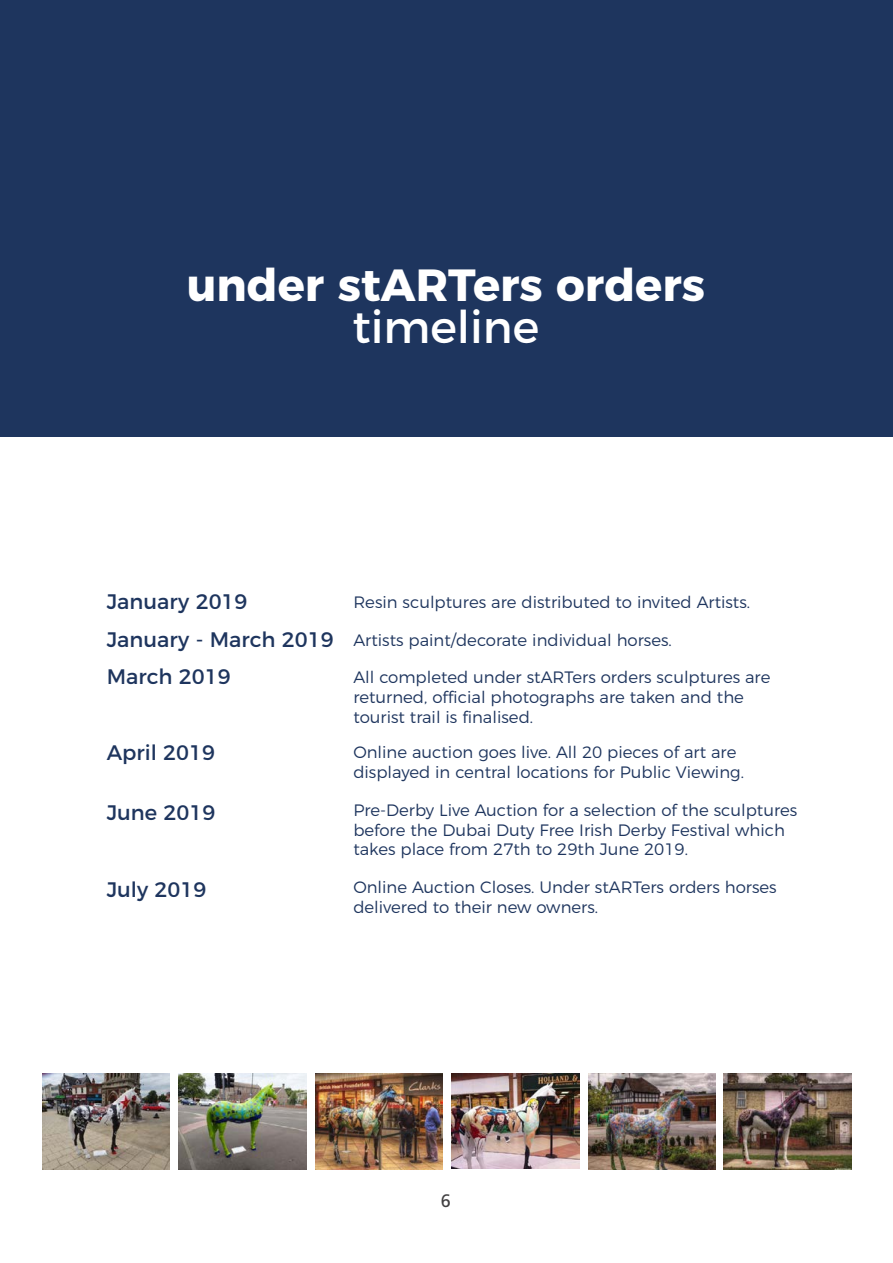
<style>
.page{position:relative;width:893px;height:1263px;background:#fff}
.page>*{position:absolute;margin:0;border:0;box-sizing:border-box;transform-origin:0 0}
.t1{font:700 45px "Montserrat";color:#fff}
.t2{font:45px "Montserrat";color:#fff}
.t3{font:21px/37.5px "Montserrat";color:#1e355e}
.t4{font:18px "Frutiger";color:#424042}
.t5{font:300 16.5px/19.8px "Montserrat";color:#1e355e}
</style>
<div class="page">
<div style="left:0;top:0;width:893px;height:437px;background:#1e355e"></div>
<img style="left:42px;top:1074px;width:128px;height:95px">
<img style="left:179px;top:1074px;width:127px;height:95px">
<img style="left:315px;top:1074px;width:128px;height:95px">
<img style="left:588px;top:1074px;width:128px;height:95px">
<img style="left:724px;top:1074px;width:127px;height:95px">
<img style="left:452px;top:1074px;width:127px;height:95px">
<h1 class="t1" style="left:187px;top:248px;width:520px">under stARTers orders</h1>
<h1 class="t2" style="left:352px;top:291px;width:188px">timeline</h1>
<p class="t3" style="left:107px;top:581px;width:229px">January 2019<br>January - March 2019<br>March 2019</p>
<p class="t3" style="left:107px;top:732px;width:110px">April 2019</p>
<p class="t5" style="left:353px;top:591px;width:398px">Resin sculptures are distributed to invited Artists.</p>
<p class="t5" style="left:353px;top:628px;width:320px">Artists paint/decorate individual horses.</p>
<p class="t5" style="left:353px;top:666px;width:419px">All completed under stARTers orders sculptures are returned, official photographs are taken and the tourist trail is finalised.</p>
<p class="t5" style="left:353px;top:741px;width:392px">Online auction goes live. All 20 pieces of art are displayed in central locations for Public Viewing.</p>
<p class="t3" style="left:107px;top:792px;width:110px">June 2019</p>
<p class="t5" style="left:353px;top:799px;width:445px">Pre-Derby Live Auction for a selection of the sculptures before the Dubai Duty Free Irish Derby Festival which takes place from 27th to 29th June 2019.</p>
<p class="t3" style="left:107px;top:869px;width:101px">July 2019</p>
<p class="t5" style="left:353px;top:875px;width:425px">Online Auction Closes. Under stARTers orders horses delivered to their new owners.</p>
<p class="t4" style="left:441px;top:1190px;width:12px">6</p>
</div>
